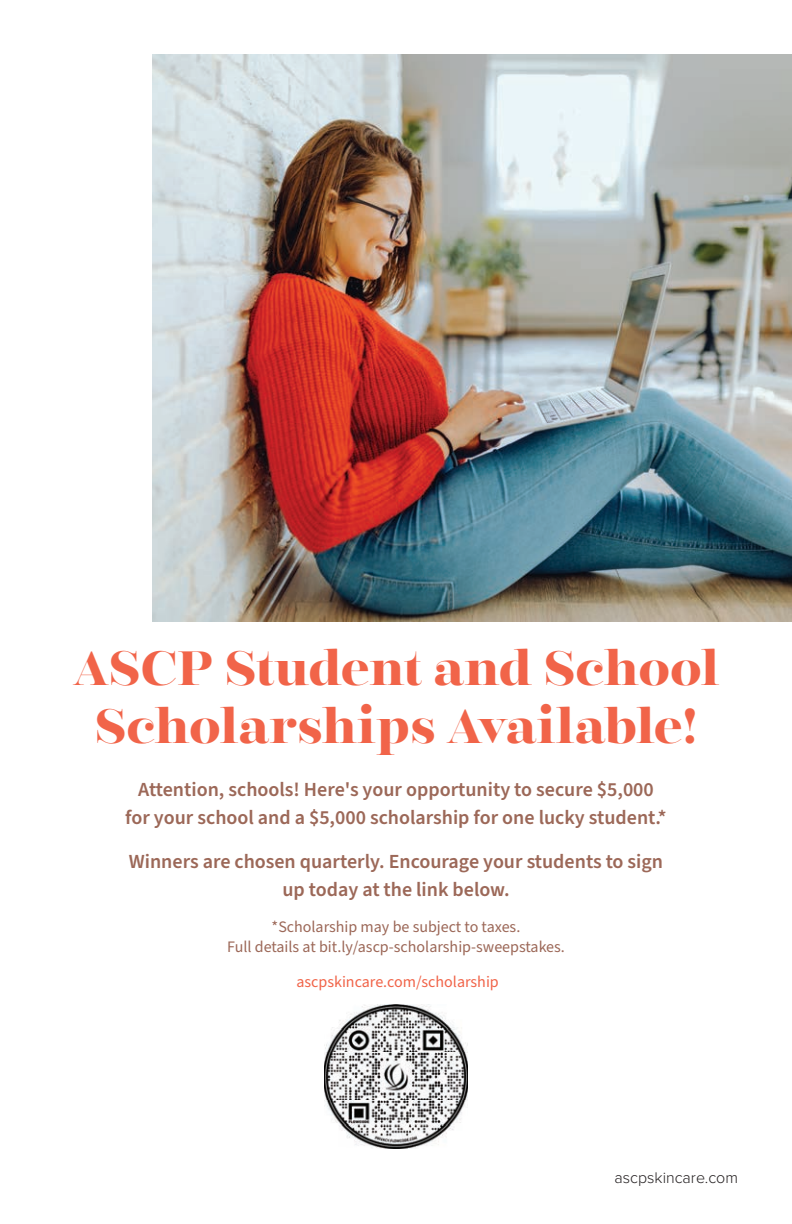
<style>
.page{position:relative;width:792px;height:1224px;background:#fff}
.page>*{position:absolute;margin:0;border:0;box-sizing:border-box;transform-origin:0 0}
.t1{font:700 48px/57.6px "Encorpada Classic";letter-spacing:-.015em;color:#f16449;text-align:center}
.t2{font:600 20px/28px "Source Sans Pro";color:#9c6858;text-align:center}
.t3{font:16px/20px "Source Sans Pro";color:#9c6858;text-align:center}
.t4{font:16px "Source Sans Pro";color:#f16449}
.t5{font:300 16px "Proxima Nova";color:#231f20}
</style>
<div class="page">
<img style="left:153px;top:54px;width:639px;height:567px">
<img style="left:324px;top:1005px;width:144px;height:144px">
<h1 class="t1" style="left:72px;top:640px;width:649px">ASCP Student and School<br>Scholarships Available!</h1>
<p class="t2" style="left:125px;top:776px;width:543px">Attention, schools! Here's your opportunity to secure $5,000 for your school and a $5,000 scholarship for one lucky student.*</p>
<p class="t2" style="left:129px;top:848px;width:536px">Winners are chosen quarterly. Encourage your students to sign up today at the link below.</p>
<p class="t3" style="left:227px;top:917px;width:339px">*Scholarship may be subject to taxes.<br>Full details at bit.ly/ascp-scholarship-sweepstakes.</p>
<p class="t4" style="left:296px;top:971px;width:204px">ascpskincare.com/scholarship</p>
<p class="t5" style="left:615px;top:1165px;width:125px">ascpskincare.com</p>
</div>
